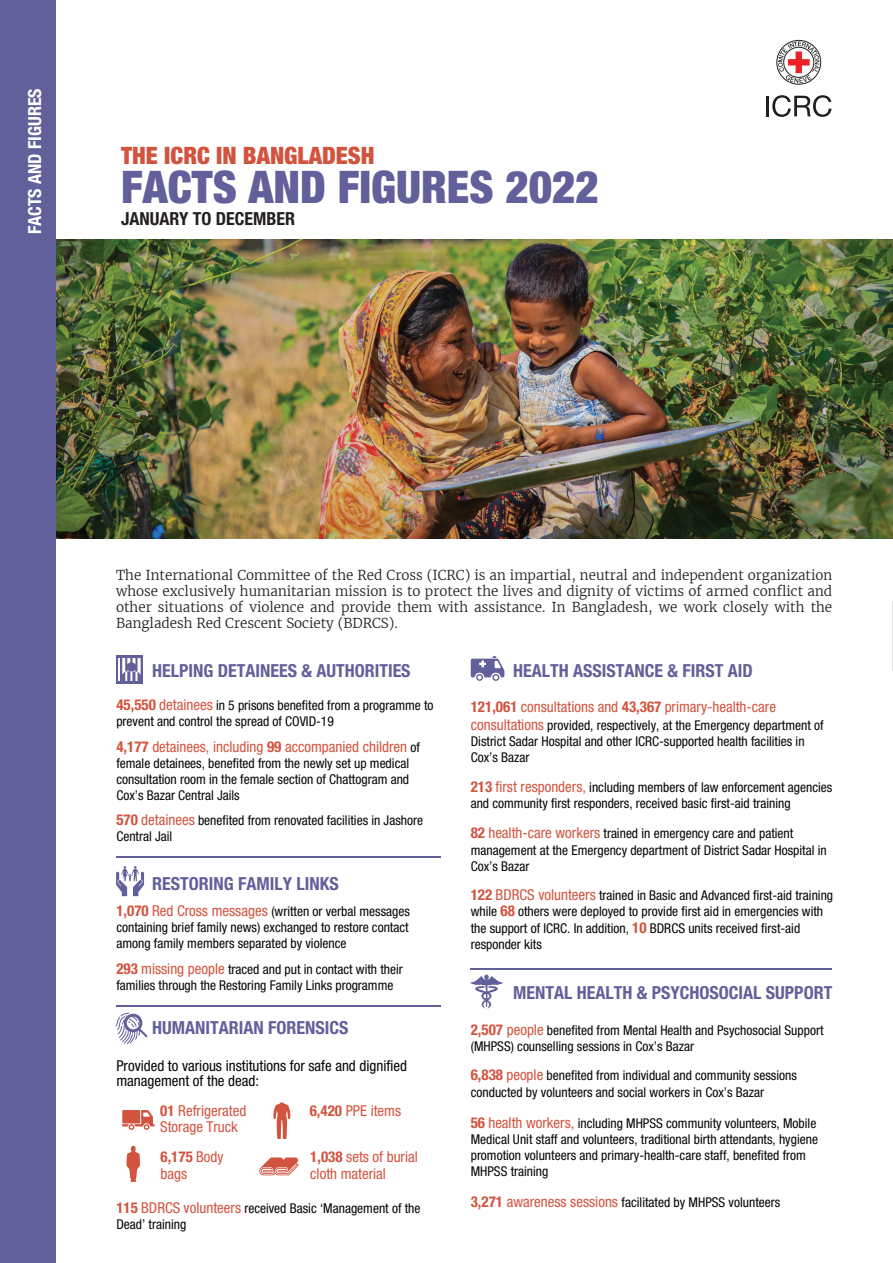
<style>
.page{position:relative;width:893px;height:1263px;background:#fff}
.page>*{position:absolute;margin:0;border:0;box-sizing:border-box;transform-origin:0 0}
.t1{font:900 condensed 45px "Helvetica Neue LT Std";color:#62609a}
.t2{font:900 condensed 24px "Helvetica Neue LT Std";color:#d2533e}
.t3{font:700 condensed 18px "Helvetica Neue LT Std";color:#62609a}
.t4{font:700 condensed 18px "Helvetica Neue LT Std";color:#231f20}
.t5{font:700 condensed 18px "Helvetica Neue LT Std";color:#fff}
.t6{font:condensed 15px/16.5px "Helvetica Neue LT Std";color:#d2533e}
.t7{font:condensed 15px/15px "Helvetica Neue LT Std";color:#050504}
.t8{font:condensed 13.5px/16.2px "Helvetica Neue LT Std";color:#050504}
.t9{font:300 13.5px/16.2px "Merriweather";color:#211e1e;text-align:justify}
.s1{font-weight:700;font-size:15px;color:#d2533e}
.s2{font-size:15px;color:#d2533e}
.s3{font-weight:700}
.s4{font-size:13.5px;color:#050504}
</style>
<div class="page">
<img style="left:55px;top:240px;width:838px;height:298px">
<hr style="left:892px;top:601px;width:1px;height:69px;background:#dfe4e8">
<div style="left:777px;top:40px;width:44px;height:44px;background:#7d7b7b;border-radius:50%"></div>
<div style="left:776px;top:40px;width:45px;height:45px;border:1px solid #211e1e;border-radius:50%"></div>
<svg style="left:778px;top:42px;width:41px;height:41px"></svg>
<hr style="left:766px;top:96px;width:3px;height:20px;background:#211e1e">
<svg style="left:772px;top:95px;width:59px;height:22px"></svg>
<div style="left:0;top:0;width:55px;height:1263px;background:#62609a"></div>
<hr style="left:116px;top:655px;width:27px;height:2px;background:#62609a">
<svg style="left:122px;top:657px;width:19px;height:24px"></svg>
<hr style="left:116px;top:656px;width:2px;height:28px;background:#62609a">
<hr style="left:120px;top:656px;width:2px;height:27px;background:#62609a">
<hr style="left:141px;top:656px;width:2px;height:28px;background:#62609a">
<hr style="left:116px;top:681px;width:27px;height:3px;background:#62609a">
<hr style="left:116px;top:1005px;width:325px;height:1px;background:#62609a">
<hr style="left:470px;top:968px;width:362px;height:1px;background:#62609a">
<hr style="left:116px;top:856px;width:325px;height:1px;background:#62609a">
<svg style="left:116px;top:866px;width:28px;height:30px"></svg>
<svg style="left:471px;top:656px;width:33px;height:25px"></svg>
<svg style="left:470px;top:975px;width:33px;height:34px"></svg>
<svg style="left:115px;top:1012px;width:33px;height:32px"></svg>
<svg style="left:126px;top:1146px;width:14px;height:36px"></svg>
<svg style="left:273px;top:1102px;width:18px;height:37px"></svg>
<svg style="left:259px;top:1157px;width:40px;height:18px"></svg>
<svg style="left:122px;top:1110px;width:33px;height:20px"></svg>
<div style="left:122px;top:1110px;width:18px;height:13px;background:#d2533e"></div>
<h3 class="t5" style="left:24px;top:234px;width:147px;rotate:-90deg">FACTS AND FIGURES</h3>
<h2 class="t2" style="left:121px;top:140px;width:255px">THE ICRC IN BANGLADESH</h2>
<h1 class="t1" style="left:121px;top:159px;width:479px">FACTS AND FIGURES 2022</h1>
<h3 class="t4" style="left:121px;top:207px;width:176px">JANUARY TO DECEMBER</h3>
<p class="t9" style="left:116px;top:566px;width:718px">The International Committee of the Red Cross (ICRC) is an impartial, neutral and independent organization whose exclusively humanitarian mission is to protect the lives and dignity of victims of armed conflict and other situations of violence and provide them with assistance. In Bangladesh, we work closely with the Bangladesh Red Crescent Society (BDRCS).</p>
<h3 class="t3" style="left:152px;top:660px;width:260px">HELPING DETAINEES &amp; AUTHORITIES</h3>
<p class="t8" style="left:116px;top:697px;width:319px"><span class="s1">45,550</span> <span class="s2">detainees</span> in 5 prisons benefited from a programme to prevent and control the spread of COVID-19</p>
<p class="t6" style="left:116px;top:738px;width:305px"><span class="s3">4,177</span> detainees, including <span class="s3">99</span> accompanied children <span class="s4">of</span></p>
<p class="t8" style="left:116px;top:755px;width:294px;text-align:justify">female detainees, benefited from the newly set up medical consultation room in the female section of Chattogram and Cox’s Bazar Central Jails</p>
<p class="t8" style="left:116px;top:812px;width:308px"><span class="s1">570</span> <span class="s2">detainees</span> benefited from renovated facilities in Jashore<br>Central Jail</p>
<h3 class="t3" style="left:152px;top:872px;width:188px">RESTORING FAMILY LINKS</h3>
<p class="t8" style="left:116px;top:903px;width:295px;text-align:justify"><span class="s1">1,070</span> <span class="s2">Red Cross messages</span> (written or verbal messages containing brief family news) exchanged to restore contact among family members separated by violence</p>
<p class="t8" style="left:116px;top:961px;width:288px"><span class="s1">293</span> <span class="s2">missing people</span> traced and put in contact with their families through the Restoring Family Links programme</p>
<h3 class="t3" style="left:152px;top:1016px;width:198px">HUMANITARIAN FORENSICS</h3>
<p class="t7" style="left:116px;top:1058px;width:292px">Provided to various institutions for safe and dignified management of the dead:</p>
<p class="t6" style="left:160px;top:1102px;width:88px"><span class="s3">01</span> Refrigerated</p>
<p class="t6" style="left:310px;top:1102px;width:93px"><span class="s3">6,420</span> PPE items</p>
<p class="t6" style="left:160px;top:1119px;width:79px">Storage Truck</p>
<p class="t6" style="left:160px;top:1148px;width:65px"><span class="s3">6,175</span> Body bags</p>
<p class="t6" style="left:310px;top:1148px;width:109px"><span class="s3">1,038</span> sets of burial cloth material</p>
<p class="t8" style="left:116px;top:1200px;width:306px"><span class="s1">115</span> <span class="s2">BDRCS volunteers</span> received Basic ‘Management of the<br>Dead’ training</p>
<h3 class="t3" style="left:513px;top:660px;width:241px">HEALTH ASSISTANCE &amp; FIRST AID</h3>
<p class="t6" style="left:471px;top:698px;width:307px"><span class="s3">121,061</span> consultations and <span class="s3">43,367</span> primary-health-care</p>
<p class="t8" style="left:471px;top:717px;width:354px"><span class="s2">consultations</span> provided, respectively, at the Emergency department of<br>District Sadar Hospital and other ICRC-supported health facilities in<br>Cox’s Bazar</p>
<p class="t8" style="left:471px;top:779px;width:363px"><span class="s1">213</span> <span class="s2">first responders,</span> including members of law enforcement agencies and community first responders, received basic first-aid training</p>
<p class="t8" style="left:471px;top:825px;width:358px"><span class="s1">82</span> <span class="s2">health-care workers</span> trained in emergency care and patient management at the Emergency department of District Sadar Hospital in<br>Cox’s Bazar</p>
<p class="t8" style="left:471px;top:887px;width:364px"><span class="s1">122</span> <span class="s2">BDRCS volunteers</span> trained in Basic and Advanced first-aid training while <span class="s1">68</span> others were deployed to provide first aid in emergencies with the support of ICRC. In addition, <span class="s1">10</span> BDRCS units received first-aid responder kits</p>
<h3 class="t3" style="left:513px;top:982px;width:320px">MENTAL HEALTH &amp; PSYCHOSOCIAL SUPPORT</h3>
<p class="t8" style="left:471px;top:1022px;width:354px"><span class="s1">2,507</span> <span class="s2">people</span> benefited from Mental Health and Psychosocial Support (MHPSS) counselling sessions in Cox’s Bazar</p>
<p class="t8" style="left:471px;top:1067px;width:328px"><span class="s1">6,838</span> <span class="s2">people</span> benefited from individual and community sessions conducted by volunteers and social workers in Cox’s Bazar</p>
<p class="t8" style="left:471px;top:1114px;width:349px"><span class="s1">56</span> <span class="s2">health workers,</span> including MHPSS community volunteers, Mobile Medical Unit staff and volunteers, traditional birth attendants, hygiene promotion volunteers and primary-health-care staff, benefited from MHPSS training</p>
<p class="t8" style="left:471px;top:1194px;width:311px"><span class="s1">3,271</span> <span class="s2">awareness sessions</span> facilitated by MHPSS volunteers</p>
</div>
